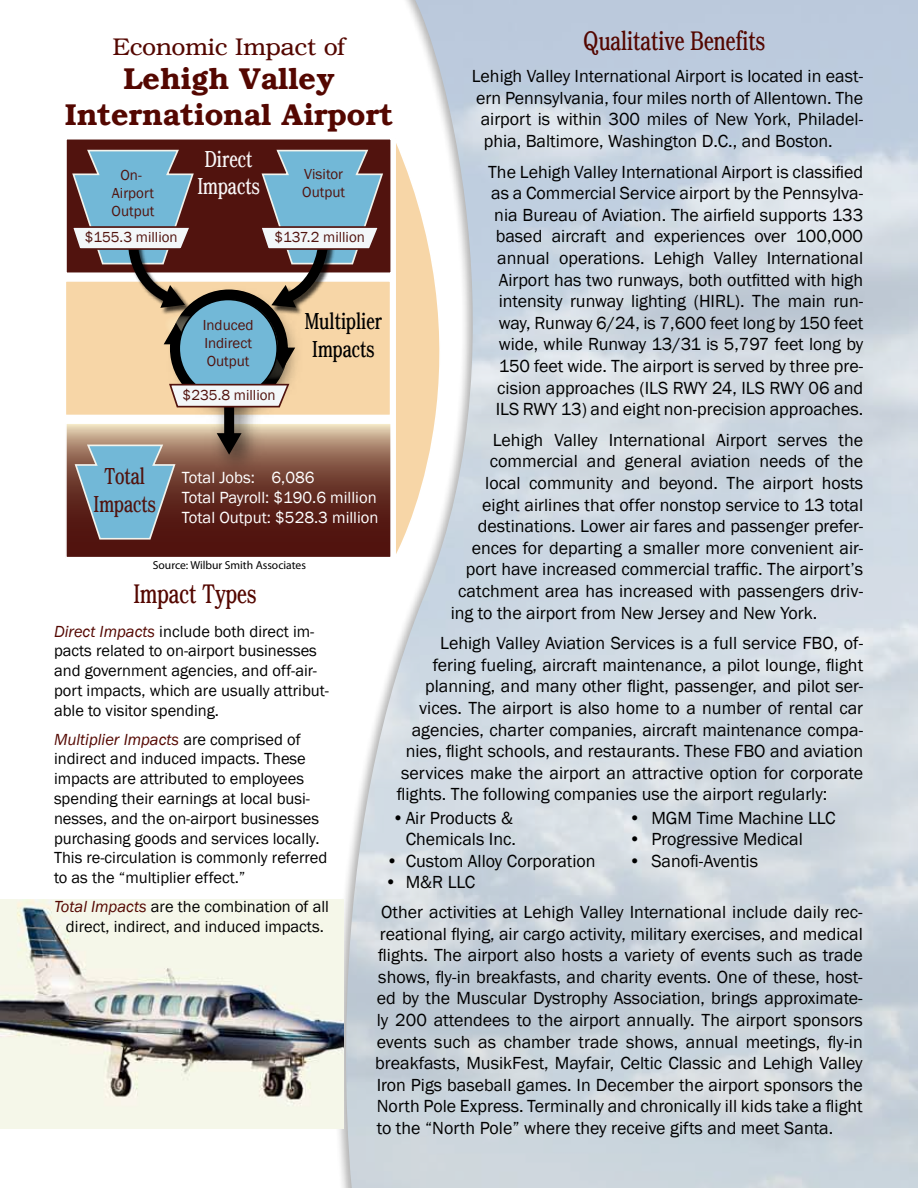
<style>
.page{position:relative;width:918px;height:1188px;background:#fff}
.page>*{position:absolute;margin:0;border:0;box-sizing:border-box;transform-origin:0 0}
.t1{font:600 30px/36px "Brussels";color:#540701;text-align:center}
.t2{font:300 condensed 27px "Brussels";color:#540701}
.t3{font:300 24px "Brussels";color:#540701}
.t4{font:300 condensed 23.25px/27.9px "Brussels";color:#000;text-align:center}
.t5{font:300 condensed 23.25px/27.9px "Brussels";color:#f8f5f6;text-align:center}
.t6{font:300 condensed 23.25px/27.9px "Brussels";color:#51130e;text-align:center}
.t7{font:18px/21.6px "Franklin Gothic";color:#000;text-align:center}
.t8{font:16.65px/20px "Franklin Gothic";color:#fff}
.t9{font:16.5px/19.8px "Franklin Gothic";color:#000}
.t10{font:15px/18px "Franklin Gothic";color:#51130e;text-align:center}
.t11{font:11.55px "Myriad Pro";color:#000}
.s1{font-style:italic;color:#540701}
</style>
<div class="page">
<img style="left:0;top:899px;width:344px;height:229px">
<div style="left:66px;top:139px;width:325px;height:134px;background:#51130e"></div>
<div style="left:65px;top:138px;width:327px;height:136px;border:2px solid #fff"></div>
<div style="left:65px;top:281px;width:326px;height:135px;background:#f7d6a7"></div>
<div style="left:64px;top:280px;width:327px;height:136px;border:2px solid #fff"></div>
<svg style="left:68px;top:425px;width:321px;height:131px;background:#744134"></svg>
<div style="left:65px;top:422px;width:327px;height:137px;border:2px solid #fff"></div>
<svg style="left:396px;top:143px;width:45px;height:416px"></svg>
<svg style="left:74px;top:444px;width:103px;height:96px;background:#7796a6"></svg>
<img style="left:198px;top:430px;width:75px;height:56px">
<div style="left:224px;top:382px;width:10px;height:55px;background:#000"></div>
<svg style="left:217px;top:433px;width:25px;height:22px"></svg>
<img style="left:160px;top:408px;width:150px;height:22px">
<svg style="left:70px;top:149px;width:314px;height:259px"></svg>
<h2 class="t2" style="left:584px;top:24px;width:183px">Qualitative Benefits</h2>
<h3 class="t3" style="left:113px;top:32px;width:234px">Economic Impact of</h3>
<h1 class="t1" style="left:65px;top:60px;width:330px">Lehigh Valley<br>International Airport</h1>
<p class="t7" style="left:472px;top:66px;width:393px">Lehigh Valley International Airport is located in east-</p>
<p class="t7" style="left:476px;top:87px;width:388px">ern Pennsylvania, four miles north of Allentown. The</p>
<p class="t7" style="left:481px;top:109px;width:384px">airport is within 300 miles of New York, Philadel-</p>
<p class="t7" style="left:484px;top:131px;width:350px">phia, Baltimore, Washington D.C., and Boston.</p>
<p class="t7" style="left:488px;top:161px;width:377px">The Lehigh Valley International Airport is classified as a Commercial Service airport by the Pennsylva&shy;nia Bureau of Aviation. The airfield supports 133 based aircraft and experiences over 100,000 annual operations. Lehigh Valley International Airport has two runways, both outfitted with high intensity runway lighting (HIRL). The main run&shy;way, Runway 6/24, is 7,600 feet long by 150 feet wide, while Runway 13/31 is 5,797 feet long by 150 feet wide. The airport is served by three pre&shy;cision approaches (ILS RWY 24, ILS RWY 06 and ILS RWY 13) and eight non-precision approaches.</p>
<p class="t7" style="left:493px;top:429px;width:372px">Lehigh Valley International Airport serves the</p>
<p class="t7" style="left:490px;top:451px;width:375px">commercial and general aviation needs of the</p>
<p class="t7" style="left:485px;top:473px;width:379px">local community and beyond. The airport hosts</p>
<p class="t7" style="left:482px;top:494px;width:382px">eight airlines that offer nonstop service to 13 total</p>
<p class="t7" style="left:478px;top:516px;width:387px">destinations. Lower air fares and passenger prefer-</p>
<p class="t7" style="left:472px;top:537px;width:393px">ences for departing a smaller more convenient air-</p>
<p class="t7" style="left:466px;top:559px;width:399px">port have increased commercial traffic. The airport’s</p>
<p class="t7" style="left:458px;top:581px;width:406px">catchment area has increased with passengers driv-</p>
<p class="t7" style="left:451px;top:602px;width:368px">ing to the airport from New Jersey and New York.</p>
<p class="t7" style="left:440px;top:633px;width:424px">Lehigh Valley Aviation Services is a full service FBO, of-</p>
<p class="t7" style="left:433px;top:654px;width:432px">fering fueling, aircraft maintenance, a pilot lounge, flight</p>
<p class="t7" style="left:425px;top:676px;width:439px">planning, and many other flight, passenger, and pilot ser-</p>
<p class="t7" style="left:419px;top:698px;width:445px">vices. The airport is also home to a number of rental car</p>
<p class="t7" style="left:412px;top:719px;width:453px">agencies, charter companies, aircraft maintenance compa-</p>
<p class="t7" style="left:406px;top:741px;width:459px">nies, flight schools, and restaurants. These FBO and aviation</p>
<p class="t7" style="left:401px;top:762px;width:464px">services make the airport an attractive option for corporate</p>
<p class="t7" style="left:397px;top:784px;width:432px">flights. The following companies use the airport regularly:</p>
<p class="t5" style="left:197px;top:144px;width:64px">Direct<br>Impacts</p>
<p class="t10" style="left:112px;top:166px;width:44px">On-<br>Airport<br>Output</p>
<p class="t10" style="left:302px;top:166px;width:44px;text-align:left">Visitor<br>Output</p>
<p class="t10" style="left:85px;top:229px;width:94px">$155.3 million</p>
<p class="t10" style="left:274px;top:229px;width:92px">$137.2 million</p>
<p class="t4" style="left:305px;top:307px;width:79px">Multiplier<br>Impacts</p>
<p class="t10" style="left:203px;top:317px;width:52px;text-align:justify">Induced Indirect Output</p>
<p class="t10" style="left:183px;top:386px;width:95px">$235.8 million</p>
<p class="t6" style="left:94px;top:462px;width:64px">Total<br>Impacts</p>
<p class="t8" style="left:182px;top:468px;width:198px">Total Jobs: 6,086<br>Total Payroll: $190.6 million<br>Total Output: $528.3 million</p>
<p class="t11" style="left:153px;top:558px;width:155px">Source: Wilbur Smith Associates</p>
<h2 class="t2" style="left:133px;top:578px;width:124px">Impact Types</h2>
<p class="t9" style="left:54px;top:622px;width:277px"><span class="s1">Direct Impacts</span> include both direct im&shy;pacts related to on-airport businesses and government agencies, and off-air&shy;port impacts, which are usually attribut&shy;able to visitor spending.</p>
<p class="t9" style="left:54px;top:729px;width:275px"><span class="s1">Multiplier Impacts</span> are comprised of indirect and induced impacts. These impacts are attributed to employees spending their earnings at local busi&shy;nesses, and the on-airport businesses purchasing goods and services locally.<br>This re-circulation is commonly referred to as the “multiplier effect.”</p>
<p class="t9" style="left:54px;top:897px;width:276px;text-align:center"><span class="s1">Total Impacts</span> are the combination of all direct, indirect, and induced impacts.</p>
<p class="t7" style="left:629px;top:807px;width:208px">• MGM Time Machine LLC</p>
<p class="t7" style="left:629px;top:829px;width:176px">• Progressive Medical</p>
<p class="t7" style="left:629px;top:850px;width:131px">• Sanofi-Aventis</p>
<p class="t7" style="left:375px;top:902px;width:489px;text-align:justify;text-indent:6px">Other activities at Lehigh Valley International include daily rec&shy;reational flying, air cargo activity, military exercises, and medical flights. The airport also hosts a variety of events such as trade shows, fly-in breakfasts, and charity events. One of these, host&shy;ed by the Muscular Dystrophy Association, brings approximate&shy;ly 200 attendees to the airport annually. The airport sponsors events such as chamber trade shows, annual meetings, fly-in breakfasts, MusikFest, Mayfair, Celtic Classic and Lehigh Valley Iron Pigs baseball games. In December the airport sponsors the North Pole Express. Terminally and chronically ill kids take a flight to the “North Pole” where they receive gifts and meet Santa.</p>
<p class="t7" style="left:392px;top:807px;width:125px;text-align:right">•Air Products &amp;<br>Chemicals Inc.</p>
<p class="t7" style="left:386px;top:850px;width:211px">• Custom Alloy Corporation</p>
<p class="t7" style="left:385px;top:872px;width:92px">• M&amp;R LLC</p>
</div>
